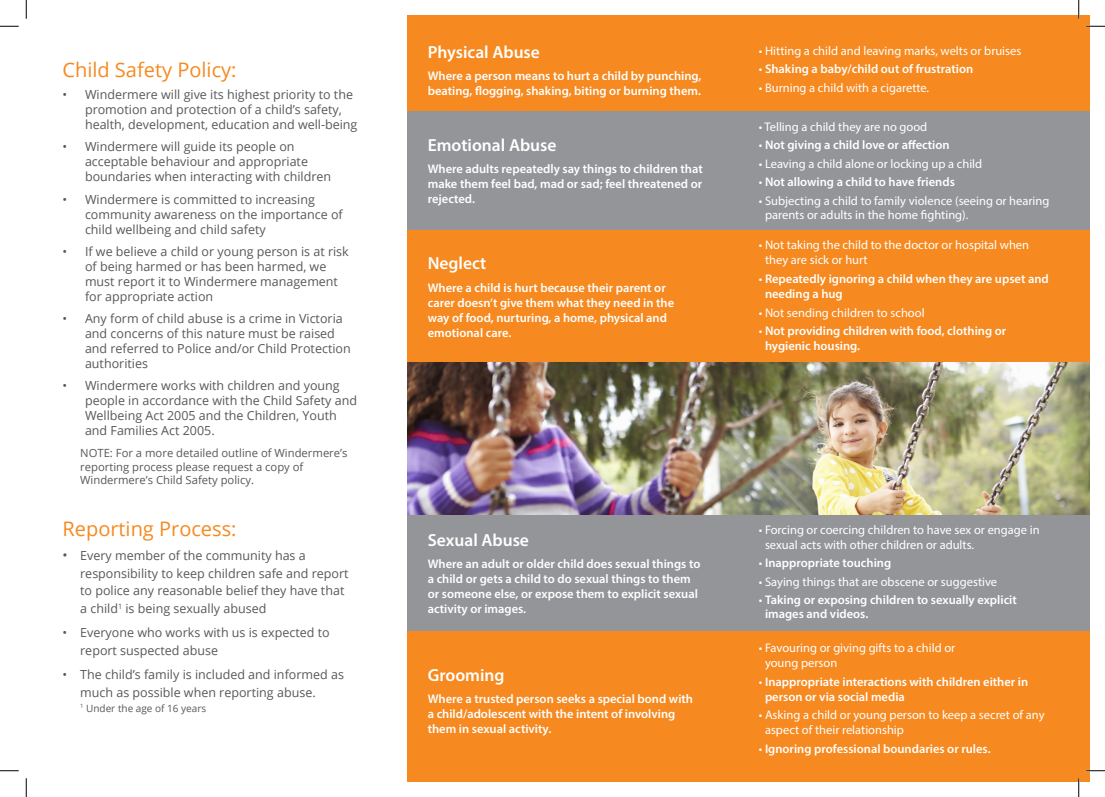
<style>
.page{position:relative;width:1105px;height:797px;background:#fff}
.page>*{position:absolute;margin:0;border:0;box-sizing:border-box;transform-origin:0 0}
.t1{font:20px "Open Sans";color:#f6891f}
.t2{font:600 17.5px "Myriad Pro";color:#fff}
.t3{font:12.5px/15px "Open Sans";color:#57585a}
.t4{font:600 12.5px/15px "Myriad Pro";color:#fff}
.t5{font:12.5px/15px "Myriad Pro";color:#fff}
.t6{font:11.25px/13.5px "Open Sans";color:#57585a}
.t7{font:10px "Open Sans";color:#57585a}
.s1{font-size:13.75px}
.s2{font-weight:400}
</style>
<div class="page">
<img style="left:407px;top:361px;width:682px;height:154px">
<div style="left:407px;top:16px;width:682px;height:95px;background:#f6891f"></div>
<div style="left:407px;top:230px;width:682px;height:131px;background:#f6891f"></div>
<div style="left:407px;top:630px;width:682px;height:151px;background:#f6891f"></div>
<div style="left:407px;top:111px;width:682px;height:119px;background:#939598"></div>
<div style="left:407px;top:515px;width:682px;height:115px;background:#939598"></div>
<svg style="left:0;top:25px;width:19px;height:2px"></svg>
<svg style="left:1086px;top:25px;width:19px;height:2px"></svg>
<svg style="left:0;top:770px;width:19px;height:1px"></svg>
<svg style="left:1086px;top:770px;width:19px;height:1px"></svg>
<svg style="left:25px;top:0;width:2px;height:19px"></svg>
<svg style="left:25px;top:778px;width:2px;height:19px"></svg>
<svg style="left:1078px;top:0;width:1px;height:19px"></svg>
<svg style="left:1078px;top:778px;width:1px;height:19px"></svg>
<h1 class="t1" style="left:62px;top:56px;width:176px">Child Safety Policy:</h1>
<p class="t3" style="left:85px;top:87px;width:274px;text-indent:-22px">• Windermere will give its highest priority to the promotion and protection of a child’s safety, health, development, education and well-being</p>
<p class="t3" style="left:85px;top:139px;width:248px;text-indent:-22px">• Windermere will guide its people on acceptable behaviour and appropriate boundaries when interacting with children</p>
<p class="t3" style="left:85px;top:191px;width:259px;text-indent:-22px">• Windermere is committed to increasing community awareness on the importance of child wellbeing and child safety</p>
<p class="t3" style="left:85px;top:243px;width:265px;text-indent:-22px">• If we believe a child or young person is at risk of being harmed or has been harmed, we must report it to Windermere management for appropriate action</p>
<p class="t3" style="left:85px;top:310px;width:267px;text-indent:-22px">• Any form of child abuse is a crime in Victoria and concerns of this nature must be raised and referred to Police and/or Child Protection authorities</p>
<p class="t3" style="left:85px;top:377px;width:274px;text-indent:-22px">• Windermere works with children and young people in accordance with the Child Safety and Wellbeing Act 2005 and the Children, Youth and Families Act 2005.</p>
<p class="t6" style="left:80px;top:446px;width:269px">NOTE: For a more detailed outline of Windermere’s reporting process please request a copy of<br>Windermere’s Child Safety policy.</p>
<h1 class="t1" style="left:62px;top:514px;width:176px">Reporting Process:</h1>
<p class="t3" style="left:80px;top:546px;width:270px;line-height:17.5px;text-indent:-18px"><span class="s1">•</span> Every member of the community has a responsibility to keep children safe and report to police any reasonable belief they have that a child<sup>1</sup> is being sexually abused</p>
<p class="t3" style="left:80px;top:623px;width:251px;line-height:17.5px;text-indent:-18px">• Everyone who works with us is expected to report suspected abuse</p>
<p class="t3" style="left:80px;top:665px;width:265px;line-height:17.5px;text-indent:-18px">• The child’s family is included and informed as much as possible when reporting abuse.</p>
<p class="t7" style="left:80px;top:701px;width:128px"><sup>1</sup> Under the age of 16 years</p>
<h2 class="t2" style="left:428px;top:41px;width:114px">Physical Abuse</h2>
<p class="t4" style="left:428px;top:68px;width:275px">Where a person means to hurt a child by punching, beating, flogging, shaking, biting or burning them.</p>
<h2 class="t2" style="left:428px;top:134px;width:130px">Emotional Abuse</h2>
<p class="t4" style="left:428px;top:161px;width:277px;text-align:justify">Where adults repeatedly say things to children that make them feel bad, mad or sad; feel threatened or rejected.</p>
<h2 class="t2" style="left:428px;top:252px;width:60px">Neglect</h2>
<p class="t4" style="left:428px;top:279px;width:248px">Where a child is hurt because their parent or carer doesn’t give them what they need in the way of food, nurturing, a home, physical and emotional care.</p>
<p class="t5" style="left:759px;top:43px;width:264px">• Hitting a child and leaving marks, welts or bruises</p>
<p class="t4" style="left:759px;top:61px;width:216px"><span class="s2">•</span> Shaking a baby/child out of frustration</p>
<p class="t5" style="left:759px;top:80px;width:172px">• Burning a child with a cigarette.</p>
<p class="t5" style="left:759px;top:119px;width:170px">• Telling a child they are no good</p>
<p class="t4" style="left:759px;top:137px;width:192px"><span class="s2">•</span> Not giving a child love or affection</p>
<p class="t5" style="left:759px;top:156px;width:225px">• Leaving a child alone or locking up a child</p>
<p class="t4" style="left:759px;top:174px;width:198px"><span class="s2">•</span> Not allowing a child to have friends</p>
<p class="t5" style="left:765px;top:193px;width:286px;line-height:13.8px;text-indent:-6px">• Subjecting a child to family violence (seeing or hearing parents or adults in the home fighting).</p>
<p class="t5" style="left:765px;top:237px;width:266px;text-indent:-6px">• Not taking the child to the doctor or hospital when they are sick or hurt</p>
<p class="t4" style="left:765px;top:271px;width:285px;text-indent:-6px"><span class="s2">•</span> Repeatedly ignoring a child when they are upset and needing a hug</p>
<p class="t5" style="left:759px;top:305px;width:167px">• Not sending children to school</p>
<p class="t4" style="left:765px;top:323px;width:243px;text-indent:-6px"><span class="s2">•</span> Not providing children with food, clothing or hygienic housing.</p>
<h2 class="t2" style="left:428px;top:528px;width:103px">Sexual Abuse</h2>
<p class="t4" style="left:428px;top:555px;width:274px">Where an adult or older child does sexual things to a child or gets a child to do sexual things to them or someone else, or expose them to explicit sexual activity or images.</p>
<h2 class="t2" style="left:428px;top:663px;width:78px">Grooming</h2>
<p class="t4" style="left:428px;top:690px;width:267px">Where a trusted person seeks a special bond with a child/adolescent with the intent of involving them in sexual activity.</p>
<p class="t5" style="left:765px;top:522px;width:276px;text-indent:-6px">• Forcing or coercing children to have sex or engage in sexual acts with other children or adults.</p>
<p class="t4" style="left:759px;top:555px;width:134px"><span class="s2">•</span> Inappropriate touching</p>
<p class="t5" style="left:759px;top:574px;width:240px">• Saying things that are obscene or suggestive</p>
<p class="t4" style="left:765px;top:593px;width:253px;line-height:13.8px;text-indent:-6px"><span class="s2">•</span> Taking or exposing children to sexually explicit images and videos.</p>
<p class="t5" style="left:765px;top:640px;width:192px;text-indent:-6px">• Favouring or giving gifts to a child or young person</p>
<p class="t4" style="left:765px;top:673px;width:265px;text-indent:-6px"><span class="s2">•</span> Inappropriate interactions with children either in person or via social media</p>
<p class="t5" style="left:765px;top:707px;width:281px;text-indent:-6px">• Asking a child or young person to keep a secret of any aspect of their relationship</p>
<p class="t4" style="left:759px;top:740px;width:233px"><span class="s2">•</span> Ignoring professional boundaries or rules.</p>
</div>
